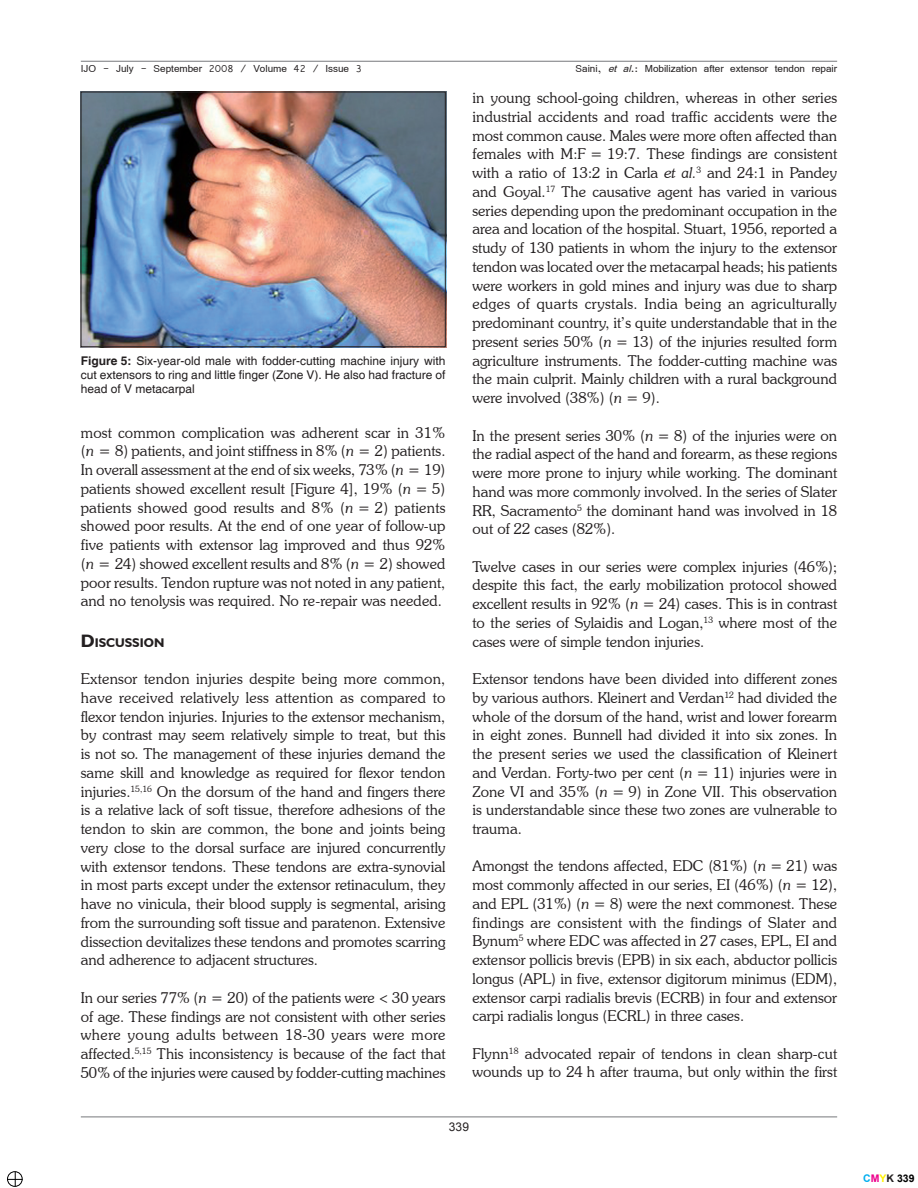
<style>
.page{position:relative;width:918px;height:1188px;background:#fff}
.page>*{position:absolute;margin:0;border:0;box-sizing:border-box;transform-origin:0 0}
.TX{font:300 15px/18.8px "Souvenir IT Cby BT";color:#231f20;text-align:justify}
.RH{font:15px "Vrinda";color:#231f20}
.t1{font:700 12.6px "Humanist 521 BT";color:#231f20}
.FGC{font:12px/14.4px "Helvetica";color:#231f20;text-align:justify}
.t2{font:12px "Arial";color:#231f20}
.t3{font:700 10.5px "Arial";color:#000}
.s1{font-style:italic}
.s2{font-weight:700}
.s3{font-size:18px}
.s4{font-family:"Myriad Pro";font-weight:400}
.s5{color:#00aeef}
.s6{color:#ed028c}
.s7{color:#fff101}
.s8{color:#231f20}
</style>
<div class="page">
<hr style="left:81px;top:1117px;width:756px;height:1px;background:#76787b">
<div style="left:7px;top:1171px;width:16px;height:16px;border:1px solid #000;border-radius:50%"></div>
<svg style="left:7px;top:1172px;width:16px;height:15px"></svg>
<img style="left:80px;top:92px;width:364px;height:255px">
<div style="left:81px;top:92px;width:365px;height:255px;border:1px solid #231f20"></div>
<hr style="left:81px;top:61px;width:756px;height:1px;background:#76787b">
<p class="RH" style="left:81px;top:61px;width:283px">IJO - July - September 2008 / Volume 42 / Issue 3</p>
<p class="RH" style="left:576px;top:61px;width:263px">Saini, <span class="s1">et al</span>.: Mobilization after extensor tendon repair</p>
<p class="FGC" style="left:81px;top:354px;width:366px"><span class="s2">Figure 5:</span> Six-year-old male with fodder-cutting machine injury with cut extensors to ring and little finger (Zone V). He also had fracture of head of V metacarpal</p>
<p class="TX" style="left:81px;top:423px;width:366px">most common complication was adherent scar in 31% (<span class="s1">n</span> = 8) patients, and joint stiffness in 8% (<span class="s1">n</span> = 2) patients.<br>In overall assessment at the end of six weeks, 73% (<span class="s1">n</span> = 19) patients showed excellent result [Figure 4], 19% (<span class="s1">n</span> = 5) patients showed good results and 8% (<span class="s1">n</span> = 2) patients showed poor results. At the end of one year of follow-up five patients with extensor lag improved and thus 92% (<span class="s1">n</span> = 24) showed excellent results and 8% (<span class="s1">n</span> = 2) showed poor results. Tendon rupture was not noted in any patient, and no tenolysis was required. No re-repair was needed.</p>
<h1 class="t1" style="left:81px;top:635px;width:85px"><span class="s3">D</span>ISCUSSION</h1>
<p class="TX" style="left:81px;top:669px;width:366px">Extensor tendon injuries despite being more common, have received relatively less attention as compared to flexor tendon injuries. Injuries to the extensor mechanism, by contrast may seem relatively simple to treat, but this is not so. The management of these injuries demand the same skill and knowledge as required for flexor tendon injuries.<sup>15,16</sup> On the dorsum of the hand and fingers there is a relative lack of soft tissue, therefore adhesions of the tendon to skin are common, the bone and joints being very close to the dorsal surface are injured concurrently with extensor tendons. These tendons are extra-synovial in most parts except under the extensor retinaculum, they have no vinicula, their blood supply is segmental, arising from the surrounding soft tissue and paratenon. Extensive dissection devitalizes these tendons and promotes scarring and adherence to adjacent structures.</p>
<p class="TX" style="left:81px;top:988px;width:366px">In our series 77% (<span class="s1">n</span> = 20) of the patients were <span class="s4">&lt;</span> 30 years of age. These findings are not consistent with other series where young adults between 18-30 years were more affected.<sup>5,15</sup> This inconsistency is because of the fact that 50% of the injuries were caused by fodder-cutting machines</p>
<p class="TX" style="left:472px;top:88px;width:366px">in young school-going children, whereas in other series industrial accidents and road traffic accidents were the most common cause. Males were more often affected than females with M:F = 19:7. These findings are consistent with a ratio of 13:2 in Carla <span class="s1">et al.</span><sup>3</sup> and 24:1 in Pandey and Goyal.<sup>17</sup> The causative agent has varied in various series depending upon the predominant occupation in the area and location of the hospital. Stuart, 1956, reported a study of 130 patients in whom the injury to the extensor tendon was located over the metacarpal heads; his patients were workers in gold mines and injury was due to sharp edges of quarts crystals. India being an agriculturally predominant country, it’s quite understandable that in the present series 50% (<span class="s1">n</span> = 13) of the injuries resulted form agriculture instruments. The fodder-cutting machine was the main culprit. Mainly children with a rural background were involved (38%) (<span class="s1">n</span> = 9).</p>
<p class="TX" style="left:472px;top:426px;width:366px">In the present series 30% (<span class="s1">n</span> = 8) of the injuries were on the radial aspect of the hand and forearm, as these regions were more prone to injury while working. The dominant hand was more commonly involved. In the series of Slater RR, Sacramento<sup>5</sup> the dominant hand was involved in 18 out of 22 cases (82%).</p>
<p class="TX" style="left:472px;top:557px;width:366px">Twelve cases in our series were complex injuries (46%); despite this fact, the early mobilization protocol showed excellent results in 92% (<span class="s1">n</span> = 24) cases. This is in contrast to the series of Sylaidis and Logan,<sup>13</sup> where most of the cases were of simple tendon injuries.</p>
<p class="TX" style="left:472px;top:669px;width:366px">Extensor tendons have been divided into different zones by various authors. Kleinert and Verdan<sup>12</sup> had divided the whole of the dorsum of the hand, wrist and lower forearm in eight zones. Bunnell had divided it into six zones. In the present series we used the classification of Kleinert and Verdan. Forty-two per cent (<span class="s1">n</span> = 11) injuries were in Zone VI and 35% (<span class="s1">n</span> = 9) in Zone VII. This observation is understandable since these two zones are vulnerable to trauma.</p>
<p class="TX" style="left:472px;top:857px;width:366px">Amongst the tendons affected, EDC (81%) (<span class="s1">n</span> = 21) was most commonly affected in our series, EI (46%) (<span class="s1">n</span> = 12), and EPL (31%) (<span class="s1">n</span> = 8) were the next commonest. These findings are consistent with the findings of Slater and Bynum<sup>5</sup> where EDC was affected in 27 cases, EPL, EI and extensor pollicis brevis (EPB) in six each, abductor pollicis longus (APL) in five, extensor digitorum minimus (EDM), extensor carpi radialis brevis (ECRB) in four and extensor carpi radialis longus (ECRL) in three cases.</p>
<p class="TX" style="left:472px;top:1044px;width:366px">Flynn<sup>18</sup> advocated repair of tendons in clean sharp-cut wounds up to 24 h after trauma, but only within the first</p>
<p class="t2" style="left:449px;top:1119px;width:22px">339</p>
<p class="t3" style="left:863px;top:1172px;width:53px"><span class="s5">C</span><span class="s6">M</span><span class="s7">Y</span><span class="s8">K</span> 339</p>
</div>
